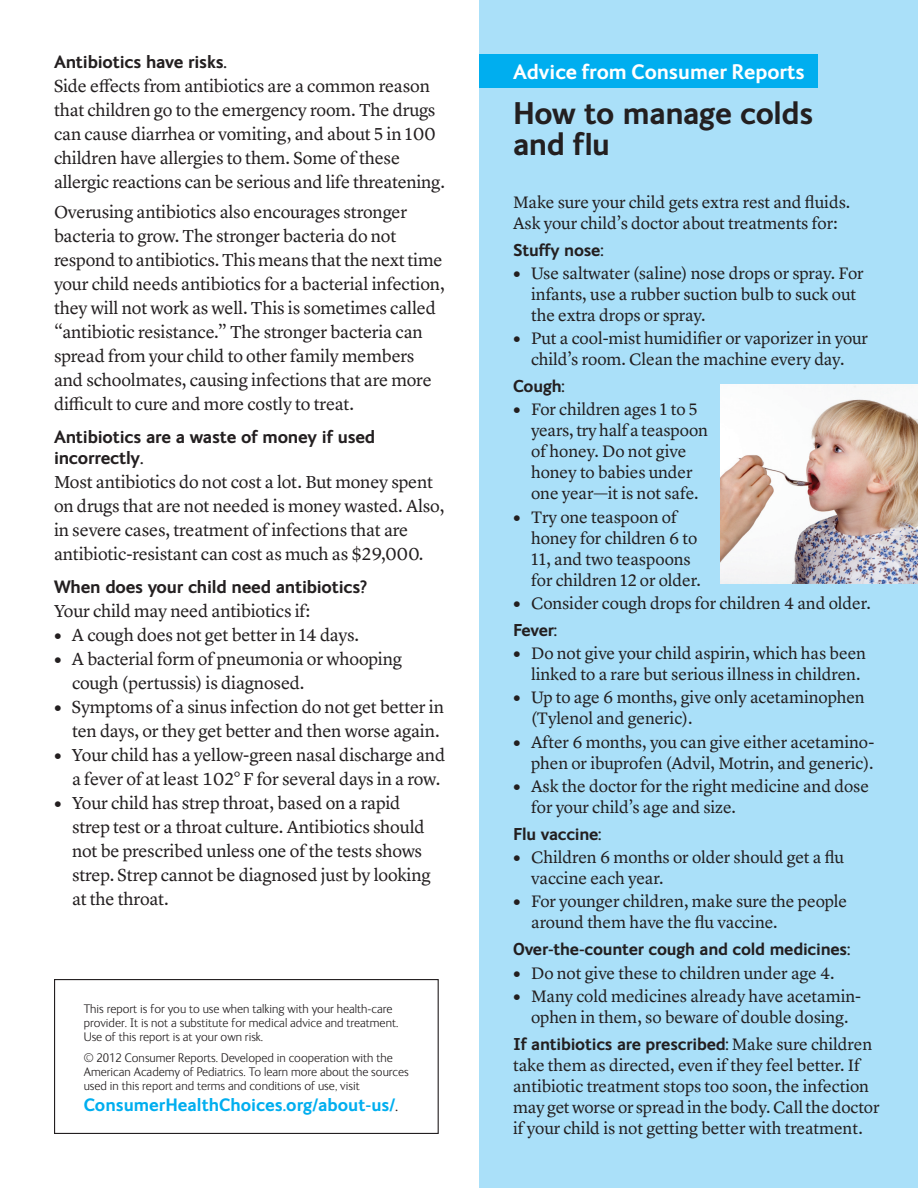
<style>
.page{position:relative;width:918px;height:1188px;background:#fff}
.page>*{position:absolute;margin:0;border:0;box-sizing:border-box;transform-origin:0 0}
.BluBoxSUB{font:700 31.5px "FS Ingrid";letter-spacing:-.01em;color:#231f20}
._19_SubHd{font:700 21px "FS Ingrid";color:#fff}
.BODYBULLETS{font:18px/24px "Lyon Text";letter-spacing:-.01em;color:#231f20}
._12Body_Subhd{font:700 18px "FS Ingrid";letter-spacing:-.01em;color:#231f20}
._19_SubHd-2{font:700 18px "FS Ingrid";color:#00aeef}
._12_14_5_BluBox_Ingr{font:17.25px/21px "Lyon Text";letter-spacing:-.005em;color:#231f20}
._11_5_14_IngridBold{font:700 17.25px "FS Ingrid";letter-spacing:-.01em;color:#231f20}
.Mouse2{font:300 12.75px/14.2px "FS Ingrid";color:#231f20}
.s1{font-family:"FS Ingrid";font-weight:700}
.s2{font-size:12.75px;color:#231f20}
.s3{font-family:"FS Ingrid";font-weight:700;font-size:18px}
</style>
<div class="page">
<div style="left:479px;top:0;width:439px;height:1188px;background:#aae0f9"></div>
<div style="left:479px;top:54px;width:339px;height:34px;background:#00aeef"></div>
<div style="left:54px;top:979px;width:385px;height:155px;border:1px solid #231f20"></div>
<img style="left:720px;top:384px;width:198px;height:200px">
<p class="_12Body_Subhd" style="left:54px;top:49px;width:174px">Antibiotics have risks.</p>
<p class="BODYBULLETS" style="left:54px;top:72px;width:384px">Side effects from antibiotics are a common reason that children go to the emergency room. The drugs can cause diarrhea or vomiting, and about 5 in 100 children have allergies to them. Some of these</p>
<p class="BODYBULLETS" style="left:54px;top:168px;width:393px">allergic reactions can be serious and life threatening.</p>
<p class="BODYBULLETS" style="left:54px;top:198px;width:355px">Overusing antibiotics also encourages stronger</p>
<p class="BODYBULLETS" style="left:54px;top:222px;width:344px">bacteria to grow. The stronger bacteria do not</p>
<p class="BODYBULLETS" style="left:54px;top:246px;width:393px">respond to antibiotics. This means that the next time your child needs antibiotics for a bacterial infection,</p>
<p class="BODYBULLETS" style="left:54px;top:294px;width:383px">they will not work as well. This is sometimes called</p>
<p class="BODYBULLETS" style="left:54px;top:318px;width:370px">“antibiotic resistance.” The stronger bacteria can spread from your child to other family members</p>
<p class="BODYBULLETS" style="left:54px;top:366px;width:379px">and schoolmates, causing infections that are more difficult to cure and more costly to treat.</p>
<p class="_12Body_Subhd" style="left:54px;top:424px;width:323px">Antibiotics are a waste of money if used</p>
<p class="_12Body_Subhd" style="left:54px;top:445px;width:91px">incorrectly.</p>
<p class="BODYBULLETS" style="left:54px;top:468px;width:392px">Most antibiotics do not cost a lot. But money spent on drugs that are not needed is money wasted. Also, in severe cases, treatment of infections that are antibiotic-resistant can cost as much as $29,000.</p>
<p class="_12Body_Subhd" style="left:54px;top:574px;width:315px">When does your child need antibiotics?</p>
<p class="BODYBULLETS" style="left:54px;top:597px;width:258px">Your child may need antibiotics if:</p>
<p class="BODYBULLETS" style="left:54px;top:621px;width:307px"><span class="s1">•</span> A cough does not get better in 14 days.</p>
<p class="BODYBULLETS" style="left:72px;top:645px;width:332px;text-indent:-18px"><span class="s1">•</span> A bacterial form of pneumonia or whooping cough (pertussis) is diagnosed.</p>
<p class="BODYBULLETS" style="left:54px;top:693px;width:392px;text-align:right"><span class="s1">•</span> Symptoms of a sinus infection do not get better in ten days, or they get better and then worse again.</p>
<p class="BODYBULLETS" style="left:54px;top:741px;width:393px;text-align:right"><span class="s1">•</span> Your child has a yellow-green nasal discharge and a fever of at least 102° F for several days in a row.</p>
<p class="BODYBULLETS" style="left:54px;top:789px;width:348px"><span class="s1">•</span> Your child has strep throat, based on a rapid</p>
<p class="BODYBULLETS" style="left:72px;top:813px;width:354px">strep test or a throat culture. Antibiotics should not be prescribed unless one of the tests shows</p>
<p class="BODYBULLETS" style="left:72px;top:861px;width:360px">strep. Strep cannot be diagnosed just by looking</p>
<p class="BODYBULLETS" style="left:72px;top:885px;width:99px">at the throat.</p>
<p class="Mouse2" style="left:84px;top:1001px;width:310px">This report is for you to use when talking with your health-care</p>
<p class="Mouse2" style="left:84px;top:1015px;width:316px">provider. It is not a substitute for medical advice and treatment.</p>
<p class="Mouse2" style="left:84px;top:1029px;width:181px">Use of this report is at your own risk.</p>
<p class="Mouse2" style="left:84px;top:1050px;width:311px">© 2012 Consumer Reports. Developed in cooperation with the</p>
<p class="Mouse2" style="left:84px;top:1064px;width:327px">American Academy of Pediatrics. To learn more about the sources used in this report and terms and conditions of use, visit</p>
<p class="_19_SubHd-2" style="left:84px;top:1093px;width:316px">ConsumerHealthChoices.org/about-us/<span class="s2">.</span></p>
<p class="_19_SubHd" style="left:513px;top:58px;width:293px">Advice from Consumer Reports</p>
<p class="BluBoxSUB" style="left:513px;top:92px;width:302px">How to manage colds</p>
<p class="BluBoxSUB" style="left:513px;top:124px;width:99px">and flu</p>
<p class="_12_14_5_BluBox_Ingr" style="left:513px;top:190px;width:339px">Make sure your child gets extra rest and fluids.</p>
<p class="_12_14_5_BluBox_Ingr" style="left:513px;top:211px;width:326px">Ask your child’s doctor about treatments for:</p>
<p class="_11_5_14_IngridBold" style="left:513px;top:238px;width:92px">Stuffy nose:</p>
<p class="_12_14_5_BluBox_Ingr" style="left:513px;top:261px;width:352px"><span class="s3">•</span> Use saltwater (saline) nose drops or spray. For</p>
<p class="_12_14_5_BluBox_Ingr" style="left:531px;top:282px;width:327px">infants, use a rubber suction bulb to suck out</p>
<p class="_12_14_5_BluBox_Ingr" style="left:531px;top:303px;width:176px">the extra drops or spray.</p>
<p class="_12_14_5_BluBox_Ingr" style="left:513px;top:326px;width:357px"><span class="s3">•</span> Put a cool-mist humidifier or vaporizer in your</p>
<p class="_12_14_5_BluBox_Ingr" style="left:531px;top:347px;width:315px">child’s room. Clean the machine every day.</p>
<p class="_11_5_14_IngridBold" style="left:513px;top:375px;width:53px">Cough:</p>
<p class="_12_14_5_BluBox_Ingr" style="left:531px;top:398px;width:178px;text-indent:-18px"><span class="s3">•</span> For children ages 1 to 5 years, try half a teaspoon</p>
<p class="_12_14_5_BluBox_Ingr" style="left:531px;top:440px;width:157px">of honey. Do not give</p>
<p class="_12_14_5_BluBox_Ingr" style="left:531px;top:461px;width:163px">honey to babies under</p>
<p class="_12_14_5_BluBox_Ingr" style="left:531px;top:482px;width:169px">one year—it is not safe.</p>
<p class="_12_14_5_BluBox_Ingr" style="left:513px;top:505px;width:165px"><span class="s3">•</span> Try one teaspoon of</p>
<p class="_12_14_5_BluBox_Ingr" style="left:531px;top:526px;width:168px">honey for children 6 to</p>
<p class="_12_14_5_BluBox_Ingr" style="left:531px;top:547px;width:161px">11, and two teaspoons</p>
<p class="_12_14_5_BluBox_Ingr" style="left:531px;top:568px;width:171px">for children 12 or older.</p>
<p class="_12_14_5_BluBox_Ingr" style="left:513px;top:591px;width:359px"><span class="s3">•</span> Consider cough drops for children 4 and older.</p>
<p class="_11_5_14_IngridBold" style="left:513px;top:618px;width:46px">Fever:</p>
<p class="_12_14_5_BluBox_Ingr" style="left:531px;top:641px;width:337px;text-indent:-18px"><span class="s3">•</span> Do not give your child aspirin, which has been linked to a rare but serious illness in children.</p>
<p class="_12_14_5_BluBox_Ingr" style="left:531px;top:686px;width:335px;text-indent:-18px"><span class="s3">•</span> Up to age 6 months, give only acetaminophen (Tylenol and generic).</p>
<p class="_12_14_5_BluBox_Ingr" style="left:513px;top:730px;width:363px;text-align:right"><span class="s3">•</span> After 6 months, you can give either acetamino&shy;phen or ibuprofen (Advil, Motrin, and generic).</p>
<p class="_12_14_5_BluBox_Ingr" style="left:513px;top:774px;width:358px"><span class="s3">•</span> Ask the doctor for the right medicine and dose</p>
<p class="_12_14_5_BluBox_Ingr" style="left:531px;top:795px;width:206px">for your child’s age and size.</p>
<p class="_11_5_14_IngridBold" style="left:513px;top:822px;width:90px">Flu vaccine:</p>
<p class="_12_14_5_BluBox_Ingr" style="left:513px;top:845px;width:333px"><span class="s3">•</span> Children 6 months or older should get a flu</p>
<p class="_12_14_5_BluBox_Ingr" style="left:531px;top:866px;width:134px">vaccine each year.</p>
<p class="_12_14_5_BluBox_Ingr" style="left:531px;top:890px;width:318px;text-indent:-18px"><span class="s3">•</span> For younger children, make sure the people around them have the flu vaccine.</p>
<p class="_11_5_14_IngridBold" style="left:513px;top:938px;width:339px">Over-the-counter cough and cold medicines:</p>
<p class="_12_14_5_BluBox_Ingr" style="left:513px;top:961px;width:323px"><span class="s3">•</span> Do not give these to children under age 4.</p>
<p class="_12_14_5_BluBox_Ingr" style="left:513px;top:984px;width:350px"><span class="s3">•</span> Many cold medicines already have acetamin-</p>
<p class="_12_14_5_BluBox_Ingr" style="left:531px;top:1005px;width:319px">ophen in them, so beware of double dosing.</p>
<p class="_12_14_5_BluBox_Ingr" style="left:513px;top:1032px;width:361px"><span class="s1">If antibiotics are prescribed:</span> Make sure children take them as directed, even if they feel better. If</p>
<p class="_12_14_5_BluBox_Ingr" style="left:513px;top:1074px;width:368px">antibiotic treatment stops too soon, the infection may get worse or spread in the body. Call the doctor</p>
<p class="_12_14_5_BluBox_Ingr" style="left:513px;top:1116px;width:351px">if your child is not getting better with treatment.</p>
</div>
